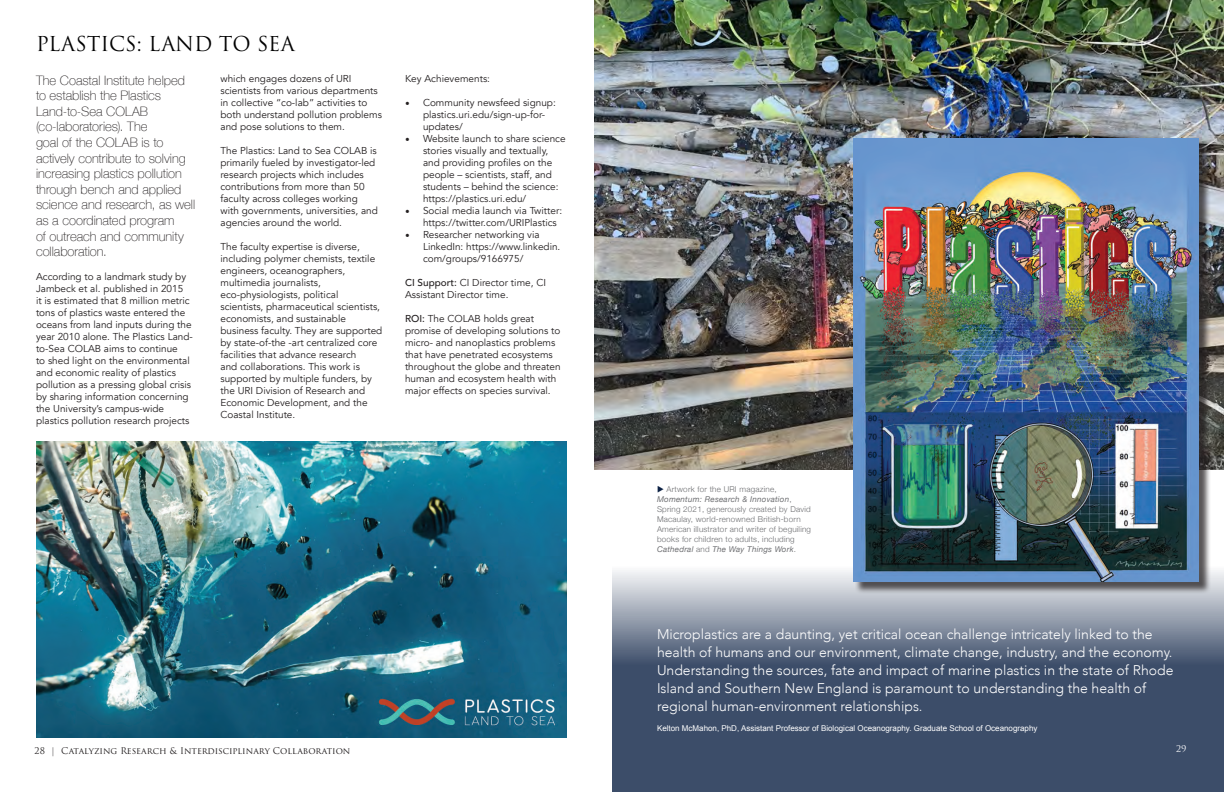
<style>
.page{position:relative;width:1224px;height:792px;background:#fff}
.page>*{position:absolute;margin:0;border:0;box-sizing:border-box;transform-origin:0 0}
.t1{font:20px "Trajan Pro 3";color:#000}
.t2{font:300 14px/18px "Avenir";color:#fff}
.t3{font:100 13px/15.6px "Helvetica Neue";color:#231f20}
.t4{font:10px/12px "Avenir";color:#231f20}
.t5{font:9px "Trajan Pro 3";color:#231f20}
.t6{font:9px "Trajan Pro 3";color:#fff}
.t7{font:300 8px/10px "Helvetica Neue";letter-spacing:.03em;color:#6c6d70}
.t8{font:8px "Arial";color:#fff}
.s1{font-family:"Minion Pro";font-size:12px}
.s2{font-weight:500}
.s3{color:#0c2144}
.s4{font-weight:400;font-style:italic}
</style>
<div class="page">
<svg style="left:612px;top:570px;width:612px;height:222px;fill:#3c4d69"></svg>
<img style="left:36px;top:441px;width:531px;height:297px">
<img style="left:594px;top:0;width:630px;height:469px">
<div style="left:855px;top:140px;width:356px;height:454px;background:#231f20;opacity:.75"></div>
<img style="left:853px;top:138px;width:346px;height:444px">
<p class="t1" style="left:36px;top:30px;width:260px">PLASTICS: LAND TO SEA</p>
<p class="t3" style="left:36px;top:72px;width:161px">The Coastal Institute helped to establish the Plastics<br>Land-to-Sea COLAB (co-laboratories). The<br>goal of the COLAB is to actively contribute to solving increasing plastics pollution through bench and applied science and research, as well as a coordinated program<br>of outreach and community collaboration.</p>
<p class="t4" style="left:36px;top:271px;width:158px">According to a landmark study by Jambeck et al. published in 2015<br>it is estimated that 8 million metric tons of plastics waste entered the oceans from land inputs during the year 2010 alone. The Plastics Land&shy;to-Sea COLAB aims to continue<br>to shed light on the environmental and economic reality of plastics pollution as a pressing global crisis by sharing information concerning the University’s campus-wide plastics pollution research projects</p>
<p class="t4" style="left:220px;top:73px;width:163px">which engages dozens of URI scientists from various departments in collective “co-lab” activities to both understand pollution problems and pose solutions to them.</p>
<p class="t4" style="left:220px;top:145px;width:159px">The Plastics: Land to Sea COLAB is primarily fueled by investigator-led research projects which includes contributions from more than 50 faculty across colleges working with governments, universities, and agencies around the world.</p>
<p class="t4" style="left:220px;top:241px;width:163px">The faculty expertise is diverse, including polymer chemists, textile engineers, oceanographers, multimedia journalists, eco-physiologists, political scientists, pharmaceutical scientists, economists, and sustainable business faculty. They are supported by state-of-the -art centralized core facilities that advance research<br>and collaborations. This work is supported by multiple funders, by the URI Division of Research and<br>Economic Development, and the<br>Coastal Institute.</p>
<p class="t4" style="left:405px;top:73px;width:87px">Key Achievements:</p>
<p class="t4" style="left:423px;top:97px;width:134px;text-indent:-18px"><span class="s1">•</span> Community newsfeed signup: plastics.uri.edu/sign-up-for&shy;updates/</p>
<p class="t4" style="left:423px;top:133px;width:144px;text-indent:-18px"><span class="s1">•</span> Website launch to share science stories visually and textually, and providing profiles on the people – scientists, staff, and students – behind the science: https://plastics.uri.edu/</p>
<p class="t4" style="left:423px;top:205px;width:141px;text-indent:-18px"><span class="s1">•</span> Social media launch via Twitter: https://twitter.com/URIPlastics</p>
<p class="t4" style="left:423px;top:229px;width:139px;text-indent:-18px"><span class="s1">•</span> Researcher networking via<br>LinkedIn: https://www.linkedin. com/groups/9166975/</p>
<p class="t4" style="left:405px;top:277px;width:143px"><span class="s2">CI Support:</span> CI Director time, CI<br>Assistant Director time.</p>
<p class="t4" style="left:405px;top:313px;width:157px"><span class="s2">ROI:</span> The COLAB holds great promise of developing solutions to micro- and nanoplastics problems that have penetrated ecosystems throughout the globe and threaten human and ecosystem health with major effects on species survival.</p>
<p class="t5" style="left:35px;top:745px;width:317px">28 | Catalyzing Research &amp; Interdisciplinary Collaboration</p>
<p class="t7" style="left:657px;top:483px;width:156px"><span class="s3">◆</span> Artwork for the URI magazine, <span class="s4">Momentum: Research &amp; Innovation</span>, Spring 2021, generously created by David Macaulay, world-renowned British-born American illustrator and writer of beguiling books for children to adults, including <span class="s4">Cathedral</span> and <span class="s4">The Way Things Work</span>.</p>
<p class="t2" style="left:657px;top:625px;width:518px">Microplastics are a daunting, yet critical ocean challenge intricately linked to the health of humans and our environment, climate change, industry, and the economy.<br>Understanding the sources, fate and impact of marine plastics in the state of Rhode Island and Southern New England is paramount to understanding the health of regional human-environment relationships.</p>
<p class="t8" style="left:657px;top:723px;width:382px">Kelton McMahon, PhD, Assistant Professor of Biological Oceanography. Graduate School of Oceanography</p>
<p class="t6" style="left:1176px;top:742px;width:12px">29</p>
</div>
